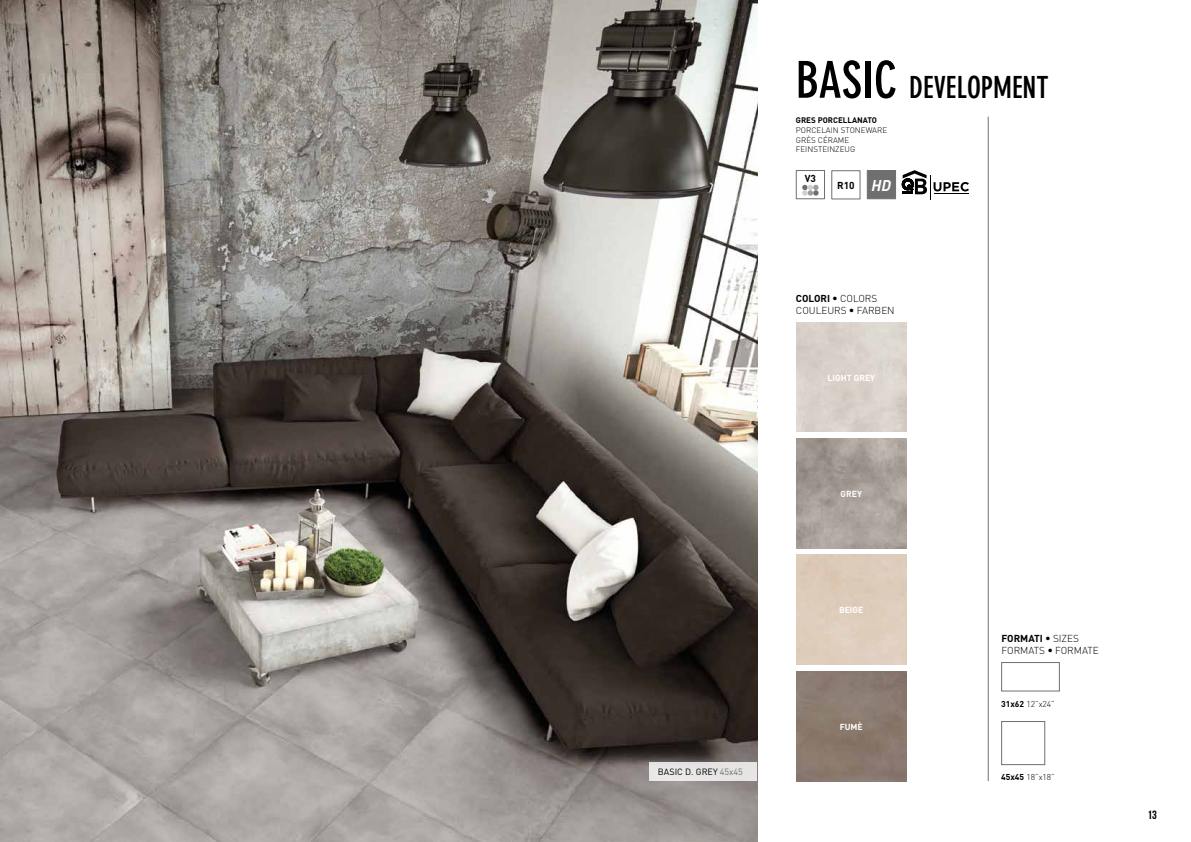
<style>
.page{position:relative;width:1191px;height:842px;background:#fff}
.page>*{position:absolute;margin:0;border:0;box-sizing:border-box;transform-origin:0 0}
.t1{font:700 condensed 30px "DIN Neuzeit Grotesk";color:#000}
.t2{font:italic 700 15.4px "DIN";color:#fff}
.t3{font:12px "Bebas Neue";color:#000}
.t4{font:300 10px/12px "DIN";color:#000}
.t5{font:700 10px "DIN";color:#000}
.t6{font:9px "DIN";color:#000}
.t7{font:700 8.7px "DIN";color:#fff}
.t8{font:300 8.5px "DIN";color:#000}
.t9{font:300 8px/9.6px "DIN";color:#000}
.t10{font:700 8px "DIN";color:#000}
.s1{color:#706f6f}
.s2{font-size:50px}
.s3{font-weight:700}
.s4{font-family:"Helvetica Neue LT Std";font-weight:100;font-stretch:condensed}
</style>
<div class="page">
<img style="left:0;top:0;width:757px;height:842px">
<div style="left:649px;top:763px;width:108px;height:18px;background:#e7e5e5"></div>
<hr style="left:988px;top:117px;width:1px;height:664px;background:#706f6f">
<img style="left:796px;top:439px;width:110px;height:109px">
<img style="left:796px;top:671px;width:110px;height:110px">
<div style="left:1001px;top:662px;width:58px;height:29px;border:1px solid #706f6f"></div>
<div style="left:831px;top:170px;width:29px;height:29px;border:1px solid #706f6f"></div>
<div style="left:796px;top:170px;width:29px;height:29px;border:1px solid #706f6f"></div>
<svg style="left:802px;top:185px;width:16px;height:11px"></svg>
<div style="left:1001px;top:721px;width:44px;height:44px;border:1px solid #706f6f"></div>
<div style="left:867px;top:170px;width:29px;height:29px;background:#706f6f"></div>
<svg style="left:902px;top:170px;width:67px;height:30px"></svg>
<p class="t6" style="left:658px;top:766px;width:87px">BASIC D. GREY <span class="s1">45x45</span></p>
<h1 class="t1" style="left:796px;top:70px;width:254px"><span class="s2">BASIC</span> DEVELOPMENT</h1>
<p class="t10" style="left:796px;top:115px;width:83px">GRES PORCELLANATO</p>
<p class="t9" style="left:796px;top:125px;width:93px">PORCELAIN STONEWARE<br>GRÈS CÉRAME<br>FEINSTEINZEUG</p>
<p class="t5" style="left:804px;top:172px;width:13px">V3</p>
<p class="t5" style="left:837px;top:179px;width:19px">R10</p>
<h2 class="t2" style="left:871px;top:176px;width:21px">HD</h2>
<p class="t4" style="left:796px;top:292px;width:100px"><span class="s3">COLORI</span> <span class="s4">•</span> COLORS<br>COULEURS <span class="s4">•</span> FARBEN</p>
<p class="t7" style="left:827px;top:372px;width:49px">LIGHT GREY</p>
<p class="t7" style="left:840px;top:488px;width:23px">GREY</p>
<p class="t7" style="left:839px;top:604px;width:26px">BEIGE</p>
<p class="t7" style="left:839px;top:721px;width:25px">FUMÈ</p>
<p class="t4" style="left:1001px;top:632px;width:99px"><span class="s3">FORMATI</span> <span class="s4">•</span> SIZES<br>FORMATS <span class="s4">•</span> FORMATE</p>
<p class="t8" style="left:1001px;top:699px;width:55px"><span class="s3">31x62</span> 12”x24”</p>
<p class="t8" style="left:1001px;top:772px;width:55px"><span class="s3">45x45</span> 18”x18”</p>
<p class="t3" style="left:1147px;top:808px;width:11px">13</p>
</div>
